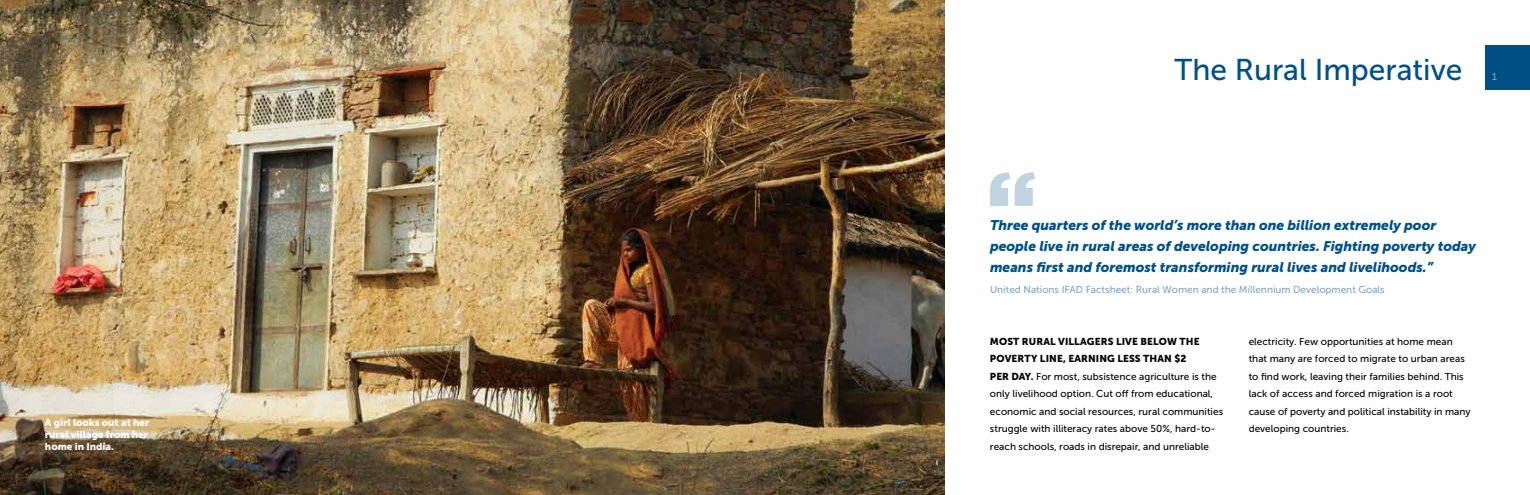
<style>
.page{position:relative;width:1530px;height:495px;background:#fff}
.page>*{position:absolute;margin:0;border:0;box-sizing:border-box;transform-origin:0 0}
.t1{font:30px "Museo Sans 500";color:#005087}
.t2{font:italic 13.88px/21.2px "Museo Sans 900";color:#005087}
.t3{font:10.12px "Museo Sans 500";color:#80a7c3}
.t4{font:10px/17.5px "Museo Sans 500";color:#000}
.t5{font:10px/17.5px "Museo Sans 900";letter-spacing:.01em;color:#000}
.t6{font:10px/12px "Museo Sans 900";color:#fff}
.t7{font:10px "Museo Sans 500";color:#80a7c3}
.s1{font-family:"Museo Sans 900"}
</style>
<div class="page">
<img style="left:0;top:0;width:945px;height:495px">
<svg style="left:990px;top:172px;width:45px;height:34px"></svg>
<div style="left:1485px;top:45px;width:45px;height:45px;background:#005087"></div>
<p class="t6" style="left:45px;top:416px;width:106px">A girl looks out at her rural village from her home in India.</p>
<h1 class="t1" style="left:1175px;top:53px;width:289px">The Rural Imperative</h1>
<p class="t7" style="left:1492px;top:71px;width:6px">1</p>
<h2 class="t2" style="left:990px;top:214px;width:487px">Three quarters of the world’s more than one billion extremely poor people live in rural areas of developing countries. Fighting poverty today means first and foremost transforming rural lives and livelihoods.”</h2>
<p class="t3" style="left:990px;top:284px;width:396px">United Nations IFAD Factsheet: Rural Women and the Millennium Development Goals</p>
<p class="t5" style="left:990px;top:332px;width:211px">MOST RURAL VILLAGERS LIVE BELOW THE<br>POVERTY LINE, EARNING LESS THAN $2</p>
<p class="t4" style="left:990px;top:368px;width:235px"><span class="s1">PER DAY.</span> For most, subsistence agriculture is the only livelihood option. Cut off from educational, economic and social resources, rural communities struggle with illiteracy rates above 50%, hard-to&shy;reach schools, roads in disrepair, and unreliable</p>
<p class="t4" style="left:1249px;top:333px;width:223px">electricity. Few opportunities at home mean that many are forced to migrate to urban areas to find work, leaving their families behind. This lack of access and forced migration is a root cause of poverty and political instability in many developing countries.</p>
</div>
